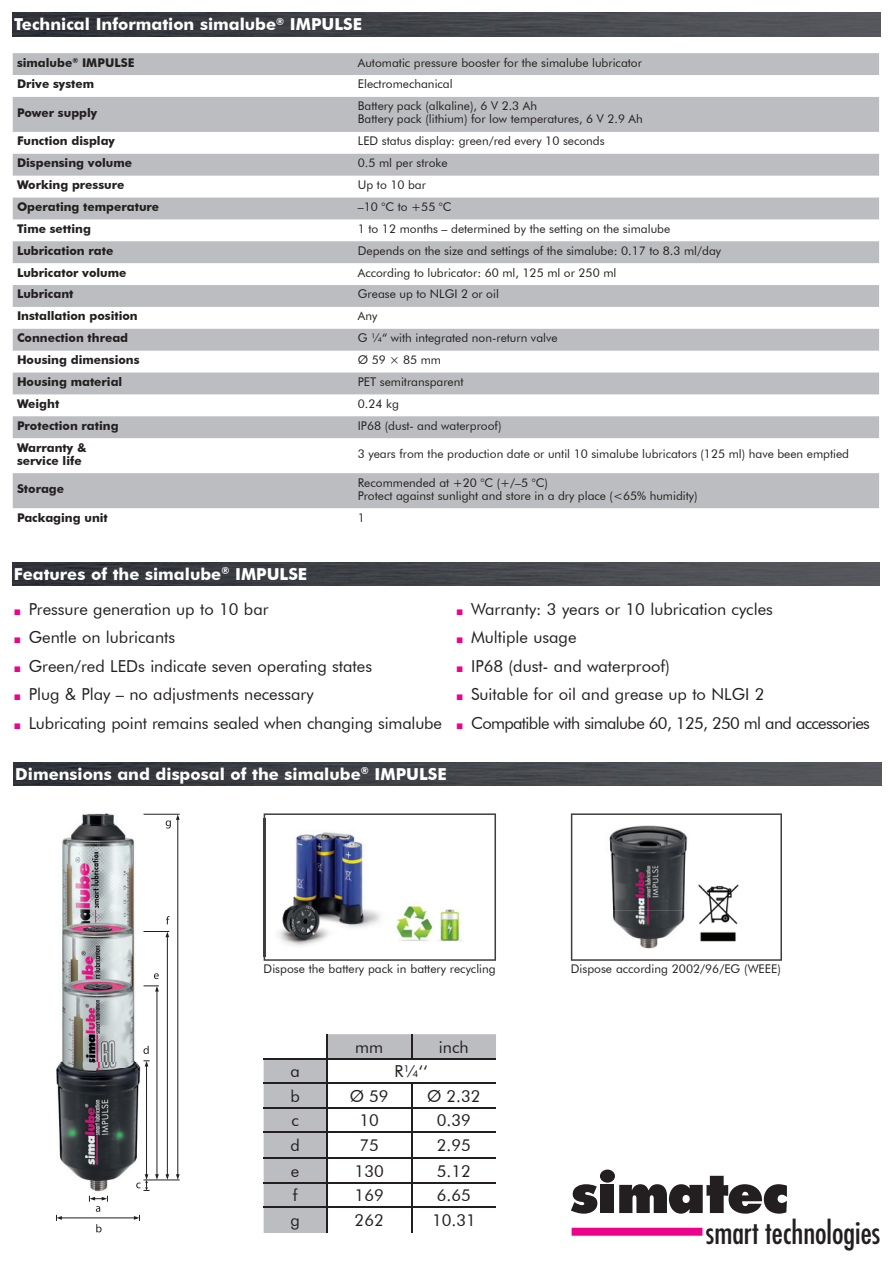
<style>
.page{position:relative;width:893px;height:1263px;background:#fff}
.page>*{position:absolute;margin:0;border:0;box-sizing:border-box;transform-origin:0 0}
.t1{font:condensed 30.6px "Futura";color:#231f20}
.t2{font:16.5px "Futura BT";color:#231f20}
.t3{font:700 16.5px "Futura BT";color:#fff}
.t4{font:16.5px "Futura BT";letter-spacing:-.04em;color:#231f20}
.t5{font:12px/13.2px "Futura BT";color:#231f20}
.t6{font:700 12px/13.2px "Futura BT";color:#231f20}
.s1{font-family:"Arial";font-size:12px;color:#ed028c}
</style>
<div class="page">
<svg style="left:571px;top:1184px;width:26px;height:30px"></svg>
<div style="left:601px;top:1185px;width:13px;height:28px;background:#231f20"></div>
<svg style="left:619px;top:1176px;width:168px;height:38px"></svg>
<div style="left:572px;top:1228px;width:130px;height:8px;background:#ed028c"></div>
<div style="left:600px;top:1169px;width:15px;height:14px;background:#231f20;border-radius:50%"></div>
<svg style="left:264px;top:813px;width:232px;height:148px"></svg>
<svg style="left:571px;top:813px;width:211px;height:148px"></svg>
<img style="left:265px;top:818px;width:126px;height:92px">
<img style="left:265px;top:910px;width:123px;height:46px">
<img style="left:388px;top:884px;width:3px;height:72px">
<img style="left:264px;top:818px;width:1px;height:138px">
<img style="left:62px;top:813px;width:99px;height:100px">
<img style="left:62px;top:913px;width:97px;height:149px">
<img style="left:56px;top:1026px;width:40px;height:193px">
<img style="left:96px;top:1067px;width:66px;height:153px">
<img style="left:56px;top:1062px;width:101px;height:5px">
<hr style="left:61px;top:1217px;width:76px;height:1px;background:#231f20">
<svg style="left:56px;top:1215px;width:6px;height:6px"></svg>
<svg style="left:134px;top:1215px;width:6px;height:6px"></svg>
<hr style="left:144px;top:814px;width:36px;height:1px;background:#231f20">
<hr style="left:144px;top:1180px;width:36px;height:1px;background:#231f20">
<hr style="left:146px;top:1066px;width:1px;height:113px;background:#231f20">
<svg style="left:144px;top:1060px;width:6px;height:6px"></svg>
<hr style="left:167px;top:937px;width:1px;height:238px;background:#231f20">
<svg style="left:144px;top:931px;width:25px;height:6px"></svg>
<svg style="left:165px;top:1174px;width:4px;height:6px"></svg>
<hr style="left:157px;top:989px;width:1px;height:186px;background:#231f20">
<svg style="left:144px;top:985px;width:15px;height:6px"></svg>
<hr style="left:178px;top:817px;width:1px;height:358px;background:#231f20">
<svg style="left:176px;top:1174px;width:4px;height:6px"></svg>
<svg style="left:143px;top:1046px;width:6px;height:8px"></svg>
<svg style="left:154px;top:973px;width:5px;height:6px"></svg>
<svg style="left:136px;top:1174px;width:23px;height:17px"></svg>
<svg style="left:166px;top:916px;width:4px;height:8px"></svg>
<svg style="left:166px;top:814px;width:14px;height:14px"></svg>
<svg style="left:96px;top:1224px;width:6px;height:8px"></svg>
<svg style="left:89px;top:1196px;width:19px;height:16px"></svg>
<svg style="left:13px;top:53px;width:866px;height:455px;fill:#bcbdc0"></svg>
<img style="left:13px;top:13px;width:867px;height:23px">
<img style="left:12px;top:562px;width:868px;height:24px">
<img style="left:14px;top:762px;width:867px;height:24px">
<svg style="left:264px;top:1034px;width:232px;height:199px"></svg>
<svg style="left:411px;top:1034px;width:1px;height:24px"></svg>
<hr style="left:264px;top:1058px;width:63px;height:1px;background:#231f20">
<hr style="left:327px;top:1058px;width:85px;height:1px;background:#231f20">
<hr style="left:412px;top:1058px;width:84px;height:1px;background:#231f20">
<hr style="left:264px;top:1082px;width:63px;height:2px;background:#231f20">
<hr style="left:327px;top:1082px;width:85px;height:2px;background:#231f20">
<hr style="left:412px;top:1082px;width:84px;height:2px;background:#231f20">
<hr style="left:264px;top:1107px;width:63px;height:1px;background:#231f20">
<hr style="left:327px;top:1107px;width:85px;height:1px;background:#231f20">
<hr style="left:412px;top:1107px;width:84px;height:1px;background:#231f20">
<hr style="left:264px;top:1131px;width:63px;height:2px;background:#231f20">
<hr style="left:327px;top:1131px;width:85px;height:2px;background:#231f20">
<hr style="left:412px;top:1131px;width:84px;height:2px;background:#231f20">
<hr style="left:264px;top:1157px;width:63px;height:2px;background:#231f20">
<hr style="left:327px;top:1157px;width:85px;height:2px;background:#231f20">
<hr style="left:412px;top:1157px;width:84px;height:2px;background:#231f20">
<hr style="left:264px;top:1182px;width:63px;height:1px;background:#231f20">
<hr style="left:327px;top:1182px;width:85px;height:1px;background:#231f20">
<hr style="left:412px;top:1182px;width:84px;height:1px;background:#231f20">
<hr style="left:264px;top:1206px;width:63px;height:2px;background:#231f20">
<hr style="left:327px;top:1206px;width:85px;height:2px;background:#231f20">
<svg style="left:326px;top:1034px;width:1px;height:199px"></svg>
<hr style="left:412px;top:1206px;width:84px;height:2px;background:#231f20">
<svg style="left:411px;top:1084px;width:1px;height:149px"></svg>
<h2 class="t3" style="left:14px;top:15px;width:349px">Technical Information simalube<sup>®</sup> IMPULSE</h2>
<p class="t6" style="left:17px;top:56px;width:119px">simalube<sup>®</sup> IMPULSE</p>
<p class="t5" style="left:358px;top:56px;width:286px">Automatic pressure booster for the simalube lubricator</p>
<p class="t6" style="left:17px;top:77px;width:79px">Drive system</p>
<p class="t5" style="left:358px;top:77px;width:96px">Electromechanical</p>
<p class="t6" style="left:17px;top:106px;width:82px">Power supply</p>
<p class="t5" style="left:358px;top:99px;width:286px">Battery pack (alkaline), 6 V 2.3 Ah<br>Battery pack (lithium) for low temperatures, 6 V 2.9 Ah</p>
<p class="t6" style="left:17px;top:134px;width:99px">Function display</p>
<p class="t5" style="left:358px;top:134px;width:248px">LED status display: green/red every 10 seconds</p>
<p class="t6" style="left:17px;top:156px;width:117px">Dispensing volume</p>
<p class="t5" style="left:358px;top:156px;width:91px">0.5 ml per stroke</p>
<p class="t6" style="left:17px;top:178px;width:109px">Working pressure</p>
<p class="t5" style="left:358px;top:178px;width:70px">Up to 10 bar</p>
<p class="t6" style="left:17px;top:200px;width:144px">Operating temperature</p>
<p class="t5" style="left:358px;top:200px;width:95px">–10 °C to +55 °C</p>
<p class="t6" style="left:17px;top:222px;width:75px">Time setting</p>
<p class="t5" style="left:358px;top:222px;width:314px">1 to 12 months – determined by the setting on the simalube</p>
<p class="t6" style="left:17px;top:244px;width:98px">Lubrication rate</p>
<p class="t5" style="left:358px;top:244px;width:365px">Depends on the size and settings of the simalube: 0.17 to 8.3 ml/day</p>
<p class="t6" style="left:17px;top:266px;width:111px">Lubricator volume</p>
<p class="t5" style="left:358px;top:266px;width:260px">According to lubricator: 60 ml, 125 ml or 250 ml</p>
<p class="t6" style="left:17px;top:287px;width:58px">Lubricant</p>
<p class="t5" style="left:358px;top:287px;width:143px">Grease up to NLGI 2 or oil</p>
<p class="t6" style="left:17px;top:309px;width:122px">Installation position</p>
<p class="t5" style="left:358px;top:309px;width:21px">Any</p>
<p class="t6" style="left:17px;top:331px;width:113px">Connection thread</p>
<p class="t5" style="left:358px;top:331px;width:201px">G ¼“ with integrated non-return valve</p>
<p class="t6" style="left:17px;top:353px;width:124px">Housing dimensions</p>
<p class="t5" style="left:358px;top:353px;width:85px">Ø 59 × 85 mm</p>
<p class="t6" style="left:17px;top:375px;width:107px">Housing material</p>
<p class="t5" style="left:358px;top:375px;width:107px">PET semitransparent</p>
<p class="t6" style="left:17px;top:397px;width:44px">Weight</p>
<p class="t5" style="left:358px;top:397px;width:43px">0.24 kg</p>
<p class="t6" style="left:17px;top:419px;width:103px">Protection rating</p>
<p class="t5" style="left:358px;top:419px;width:145px">IP68 (dust- and waterproof)</p>
<p class="t6" style="left:17px;top:441px;width:71px">Warranty &amp; service life</p>
<p class="t5" style="left:358px;top:447px;width:493px">3 years from the production date or until 10 simalube lubricators (125 ml) have been emptied</p>
<p class="t6" style="left:17px;top:482px;width:49px">Storage</p>
<p class="t5" style="left:358px;top:476px;width:341px">Recommended at +20 °C (+/–5 °C)<br>Protect against sunlight and store in a dry place (&lt;65% humidity)</p>
<p class="t6" style="left:17px;top:511px;width:92px">Packaging unit</p>
<p class="t5" style="left:358px;top:511px;width:9px">1</p>
<h2 class="t3" style="left:14px;top:564px;width:295px">Features of the simalube<sup>®</sup> IMPULSE</h2>
<h2 class="t2" style="left:14px;top:599px;width:256px"><span class="s1">■</span> Pressure generation up to 10 bar</h2>
<h2 class="t2" style="left:14px;top:627px;width:163px"><span class="s1">■</span> Gentle on lubricants</h2>
<h2 class="t2" style="left:14px;top:656px;width:360px"><span class="s1">■</span> Green/red LEDs indicate seven operating states</h2>
<h2 class="t2" style="left:14px;top:684px;width:301px"><span class="s1">■</span> Plug &amp; Play – no adjustments necessary</h2>
<h2 class="t2" style="left:14px;top:713px;width:430px"><span class="s1">■</span> Lubricating point remains sealed when changing simalube</h2>
<h2 class="t2" style="left:456px;top:599px;width:318px"><span class="s1">■</span> Warranty: 3 years or 10 lubrication cycles</h2>
<h2 class="t2" style="left:456px;top:627px;width:122px"><span class="s1">■</span> Multiple usage</h2>
<h2 class="t2" style="left:456px;top:656px;width:215px"><span class="s1">■</span> IP68 (dust- and waterproof)</h2>
<h2 class="t2" style="left:456px;top:684px;width:310px"><span class="s1">■</span> Suitable for oil and grease up to NLGI 2</h2>
<h2 class="t4" style="left:456px;top:713px;width:415px"><span class="s1">■</span> Compatible with simalube 60, 125, 250 ml and accessories</h2>
<h2 class="t3" style="left:15px;top:764px;width:433px">Dimensions and disposal of the simalube<sup>®</sup> IMPULSE</h2>
<p class="t5" style="left:264px;top:962px;width:234px">Dispose the battery pack in battery recycling</p>
<p class="t5" style="left:571px;top:962px;width:211px">Dispose according 2002/96/EG (WEEE)</p>
<h2 class="t2" style="left:355px;top:1037px;width:29px">mm</h2>
<h2 class="t2" style="left:439px;top:1037px;width:31px">inch</h2>
<h2 class="t2" style="left:290px;top:1061px;width:11px">a</h2>
<h2 class="t2" style="left:395px;top:1061px;width:35px">R¼‘‘</h2>
<h2 class="t2" style="left:290px;top:1086px;width:11px">b</h2>
<h2 class="t2" style="left:350px;top:1086px;width:40px">Ø 59</h2>
<h2 class="t2" style="left:427px;top:1086px;width:55px">Ø 2.32</h2>
<h2 class="t2" style="left:291px;top:1110px;width:9px">c</h2>
<h2 class="t2" style="left:359px;top:1110px;width:21px">10</h2>
<h2 class="t2" style="left:437px;top:1110px;width:36px">0.39</h2>
<h2 class="t2" style="left:290px;top:1135px;width:11px">d</h2>
<h2 class="t2" style="left:359px;top:1135px;width:21px">75</h2>
<h2 class="t2" style="left:437px;top:1135px;width:36px">2.95</h2>
<h2 class="t2" style="left:291px;top:1161px;width:10px">e</h2>
<h2 class="t2" style="left:355px;top:1161px;width:31px">130</h2>
<h2 class="t2" style="left:437px;top:1161px;width:36px">5.12</h2>
<h2 class="t2" style="left:293px;top:1185px;width:6px">f</h2>
<h2 class="t2" style="left:355px;top:1185px;width:31px">169</h2>
<h2 class="t2" style="left:437px;top:1185px;width:36px">6.65</h2>
<h2 class="t2" style="left:290px;top:1210px;width:11px">g</h2>
<h2 class="t2" style="left:355px;top:1210px;width:31px">262</h2>
<h2 class="t2" style="left:432px;top:1210px;width:45px">10.31</h2>
<h1 class="t1" style="left:706px;top:1214px;width:176px">smart technologies</h1>
</div>
